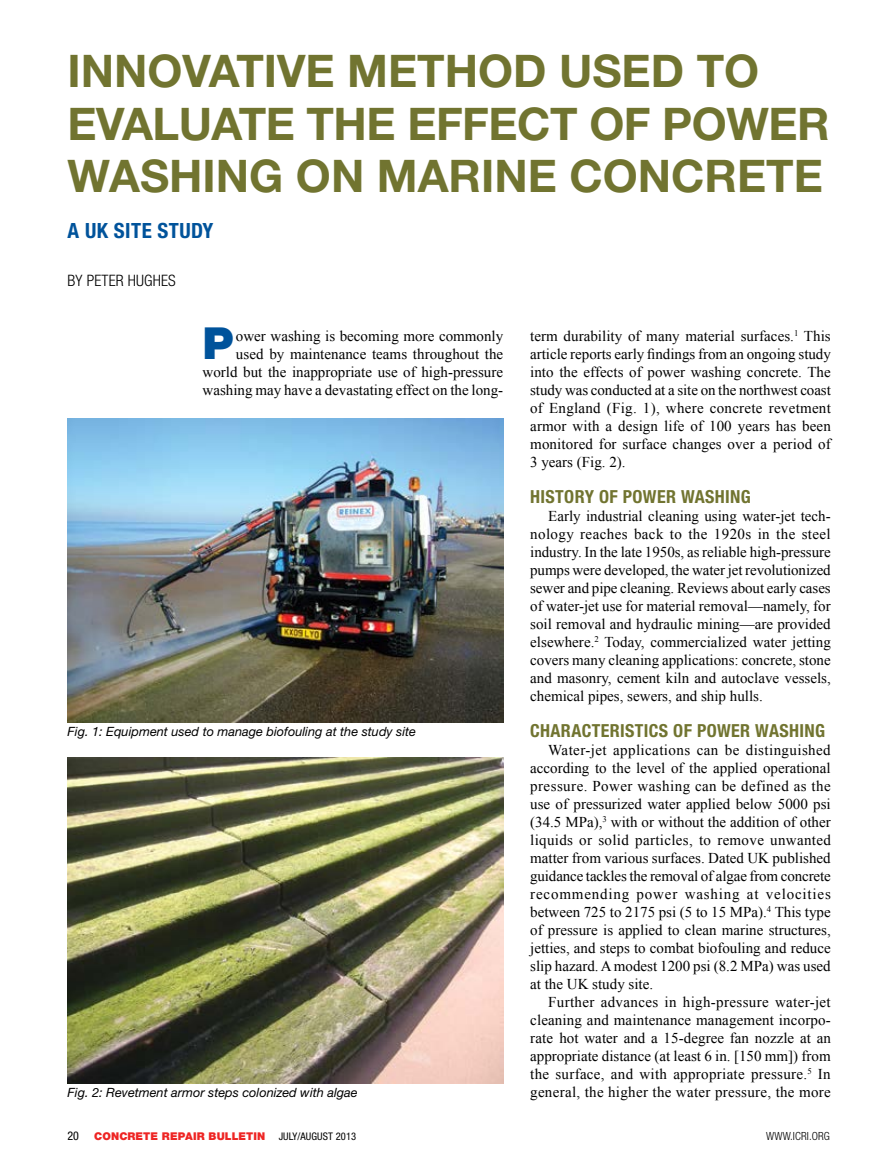
<style>
.page{position:relative;width:878px;height:1175px;background:#fff}
.page>*{position:absolute;margin:0;border:0;box-sizing:border-box;transform-origin:0 0}
.t1{font:700 45px/52.5px "Helvetica Neue LT Std";color:#717430}
.t2{font:900 44.25px "Helvetica Neue LT Std";color:#00539b}
.t3{font:700 condensed 21px "Helvetica Neue LT Std";letter-spacing:.02em;color:#00539b}
.t4{font:700 condensed 18px "Helvetica Neue LT Std";letter-spacing:.02em;color:#717430}
.t5{font:300 condensed 15.75px "Helvetica Neue LT Std";letter-spacing:.01em;color:#000}
.t6{font:15px/18px "Times New Roman";color:#000;text-align:justify}
.t7{font:italic 12.75px "Helvetica Neue LT Std";color:#000}
.t8{font:condensed 12px "Helvetica Neue LT Std";color:#000}
.t9{font:300 condensed 11.25px "Helvetica Neue LT Std";letter-spacing:.01em;color:#000}
.t10{font:900 10.8px "Helvetica Neue LT Std";letter-spacing:.01em;color:#ee2524}
.t11{font:condensed 10.5px "Helvetica Neue LT Std";letter-spacing:.01em;color:#000}
</style>
<div class="page">
<img style="left:68px;top:418px;width:435px;height:304px">
<img style="left:68px;top:757px;width:435px;height:326px">
<h1 class="t1" style="left:68px;top:44px;width:763px">INNOVATIVE METHOD USED TO<br>EVALUATE THE EFFECT OF POWER<br>WASHING ON MARINE CONCRETE</h1>
<h3 class="t3" style="left:68px;top:217px;width:147px">A UK SITE STUDY</h3>
<p class="t5" style="left:68px;top:271px;width:110px">BY PETER HUGHES</p>
<h2 class="t2" style="left:202px;top:317px;width:29px">P</h2>
<p class="t6" style="left:203px;top:327px;width:302px;text-align:right">ower washing is becoming more commonly<br>used by maintenance teams throughout the world but the inappropriate use of high-pressure washing may have a devastating effect on the long-</p>
<p class="t6" style="left:530px;top:327px;width:302px">term durability of many material surfaces.<sup>1</sup> This article reports early findings from an ongoing study into the effects of power washing concrete. The study was conducted at a site on the northwest coast of England (Fig. 1), where concrete revetment armor with a design life of 100 years has been monitored for surface changes over a period of 3 years (Fig. 2).</p>
<p class="t4" style="left:530px;top:486px;width:222px">HISTORY OF POWER WASHING</p>
<p class="t6" style="left:530px;top:507px;width:302px;text-indent:18px">Early industrial cleaning using water-jet tech&shy;nology reaches back to the 1920s in the steel industry. In the late 1950s, as reliable high-pressure pumps were developed, the water jet revolutionized sewer and pipe cleaning. Reviews about early cases of water-jet use for material removal—namely, for soil removal and hydraulic mining—are provided elsewhere.<sup>2</sup> Today, commercialized water jetting covers many cleaning applications: concrete, stone and masonry, cement kiln and autoclave vessels, chemical pipes, sewers, and ship hulls.</p>
<p class="t4" style="left:530px;top:720px;width:296px">CHARACTERISTICS OF POWER WASHING</p>
<p class="t6" style="left:530px;top:741px;width:302px;text-indent:18px">Water-jet applications can be distinguished according to the level of the applied operational pressure. Power washing can be defined as the use of pressurized water applied below 5000 psi (34.5 MPa),<sup>3</sup> with or without the addition of other liquids or solid particles, to remove unwanted matter from various surfaces. Dated UK published guidance tackles the removal of algae from concrete recommending power washing at velocities between 725 to 2175 psi (5 to 15 MPa).<sup>4</sup> This type of pressure is applied to clean marine structures, jetties, and steps to combat biofouling and reduce slip hazard. A modest 1200 psi (8.2 MPa) was used at the UK study site.</p>
<p class="t6" style="left:530px;top:993px;width:302px;text-indent:18px">Further advances in high-pressure water-jet cleaning and maintenance management incorpo&shy;rate hot water and a 15-degree fan nozzle at an appropriate distance (at least 6 in. [150 mm]) from the surface, and with appropriate pressure.<sup>5</sup> In general, the higher the water pressure, the more</p>
<p class="t7" style="left:68px;top:723px;width:350px">Fig. 1: Equipment used to manage biofouling at the study site</p>
<p class="t7" style="left:68px;top:1085px;width:292px">Fig. 2: Revetment armor steps colonized with algae</p>
<p class="t8" style="left:68px;top:1129px;width:13px">20</p>
<p class="t10" style="left:94px;top:1130px;width:173px">CONCRETE REPAIR BULLETIN</p>
<p class="t11" style="left:279px;top:1130px;width:79px">JULY/AUGUST 2013</p>
<p class="t9" style="left:766px;top:1129px;width:65px">WWW.ICRI.ORG</p>
</div>
